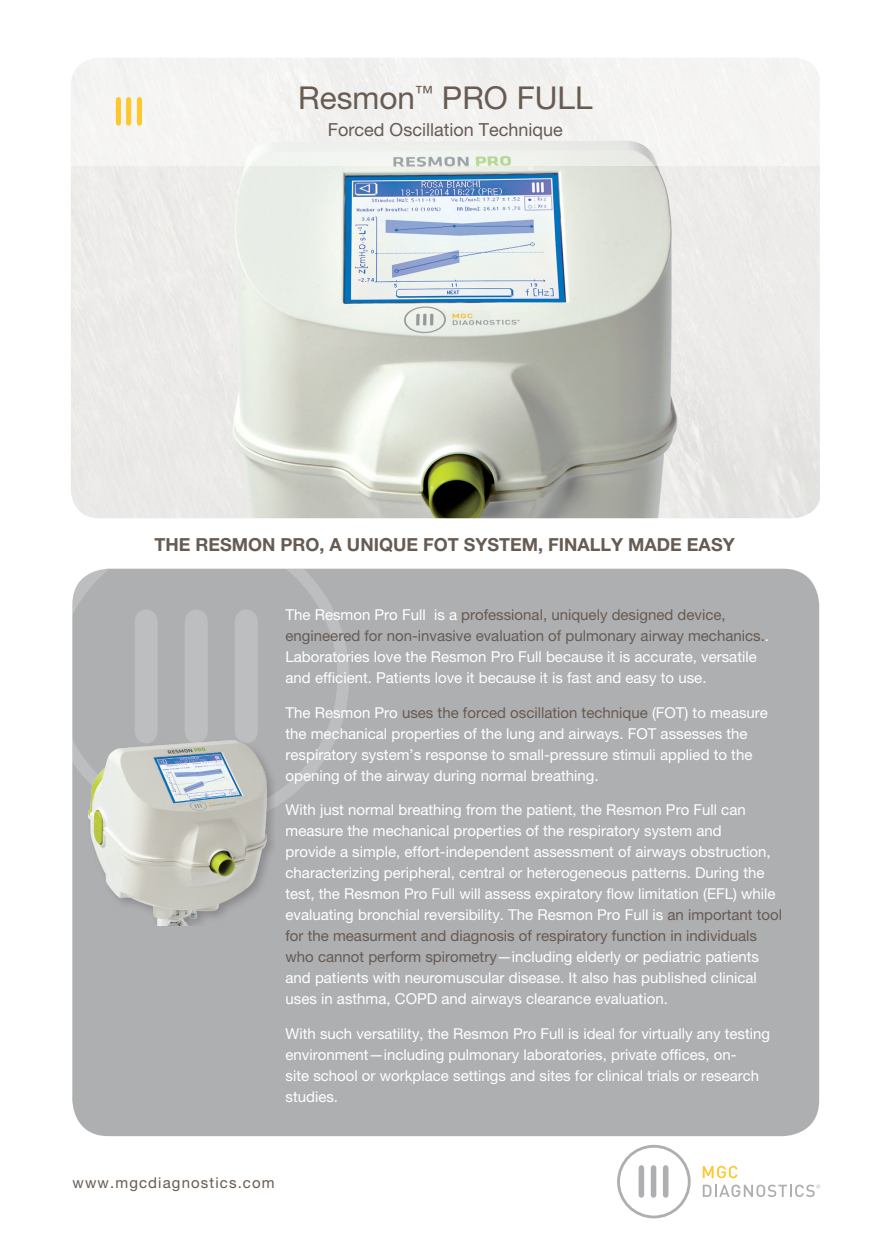
<style>
.page{position:relative;width:894px;height:1260px;background:#fff}
.page>*{position:absolute;margin:0;border:0;box-sizing:border-box;transform-origin:0 0}
.t1{font:31.5px "Helvetica Neue LT Pro";color:#675b52}
.t2{font:700 18px "Helvetica Neue LT Pro";color:#675b52}
.t3{font:18px "Helvetica Neue LT Pro";color:#675b52}
.bodycopy_-_white{font:15px/21px "Helvetica Neue LT Pro";color:#fff}
.t4{font:15px "Helvetica Neue LT Pro";letter-spacing:.075em;color:#675b52}
.s1{color:#675b52}
</style>
<div class="page">
<div style="left:72px;top:568px;width:747px;height:567px;background:#aeafb1;border-radius:36px"></div>
<img style="left:71px;top:165px;width:748px;height:353px">
<img style="left:72px;top:569px;width:277px;height:238px">
<div style="left:68px;top:54px;width:755px;height:111px;background:#f4f3f2"></div>
<div style="left:116px;top:99px;width:5px;height:24px;background:#fec82d"></div>
<div style="left:126px;top:99px;width:5px;height:24px;background:#fec82d"></div>
<div style="left:137px;top:99px;width:5px;height:24px;background:#fec82d"></div>
<svg style="left:617px;top:1144px;width:73px;height:73px"></svg>
<svg style="left:702px;top:1165px;width:35px;height:12px"></svg>
<svg style="left:702px;top:1184px;width:118px;height:12px"></svg>
<img style="left:72px;top:711px;width:202px;height:213px">
<p class="t1" style="left:298px;top:79px;width:296px">Resmon<sup>™</sup> PRO FULL</p>
<p class="t3" style="left:328px;top:119px;width:236px">Forced Oscillation Technique</p>
<p class="t2" style="left:154px;top:533px;width:581px">THE RESMON PRO, A UNIQUE FOT SYSTEM, FINALLY MADE EASY</p>
<p class="bodycopy_-_white" style="left:285px;top:604px;width:485px">The Resmon Pro Full is a <span class="s1">professional, uniquely designed device, engineered for non-invasive evaluation of pulmonary airway mechanics.</span>.<br>Laboratories love the Resmon Pro Full because it is accurate, versatile and efficient. Patients love it because it is fast and easy to use.</p>
<p class="bodycopy_-_white" style="left:285px;top:701px;width:484px">The Resmon Pro <span class="s1">uses the forced oscillation technique</span> (FOT) to measure the mechanical properties of the lung and airways. FOT assesses the respiratory system’s response to small-pressure stimuli applied to the opening of the airway during normal breathing.</p>
<p class="bodycopy_-_white" style="left:285px;top:799px;width:498px">With just normal breathing from the patient, the Resmon Pro Full can measure the mechanical properties of the respiratory system and<br>provide a simple, effort-independent assessment of airways obstruction, characterizing peripheral, central or heterogeneous patterns. During the test, the Resmon Pro Full will assess expiratory flow limitation (EFL) while evaluating bronchial reversibility. The Resmon Pro Full is <span class="s1">an important tool for the measurment and diagnosis of respiratory function in individuals who cannot perform spirometry</span>—including elderly or pediatric patients and patients with neuromuscular disease. It also has published clinical uses in asthma, COPD and airways clearance evaluation.</p>
<p class="bodycopy_-_white" style="left:285px;top:1022px;width:486px">With such versatility, the Resmon Pro Full is ideal for virtually any testing environment—including pulmonary laboratories, private offices, on-<br>site school or workplace settings and sites for clinical trials or research studies.</p>
<p class="t4" style="left:73px;top:1172px;width:203px">www.mgcdiagnostics.com</p>
</div>
